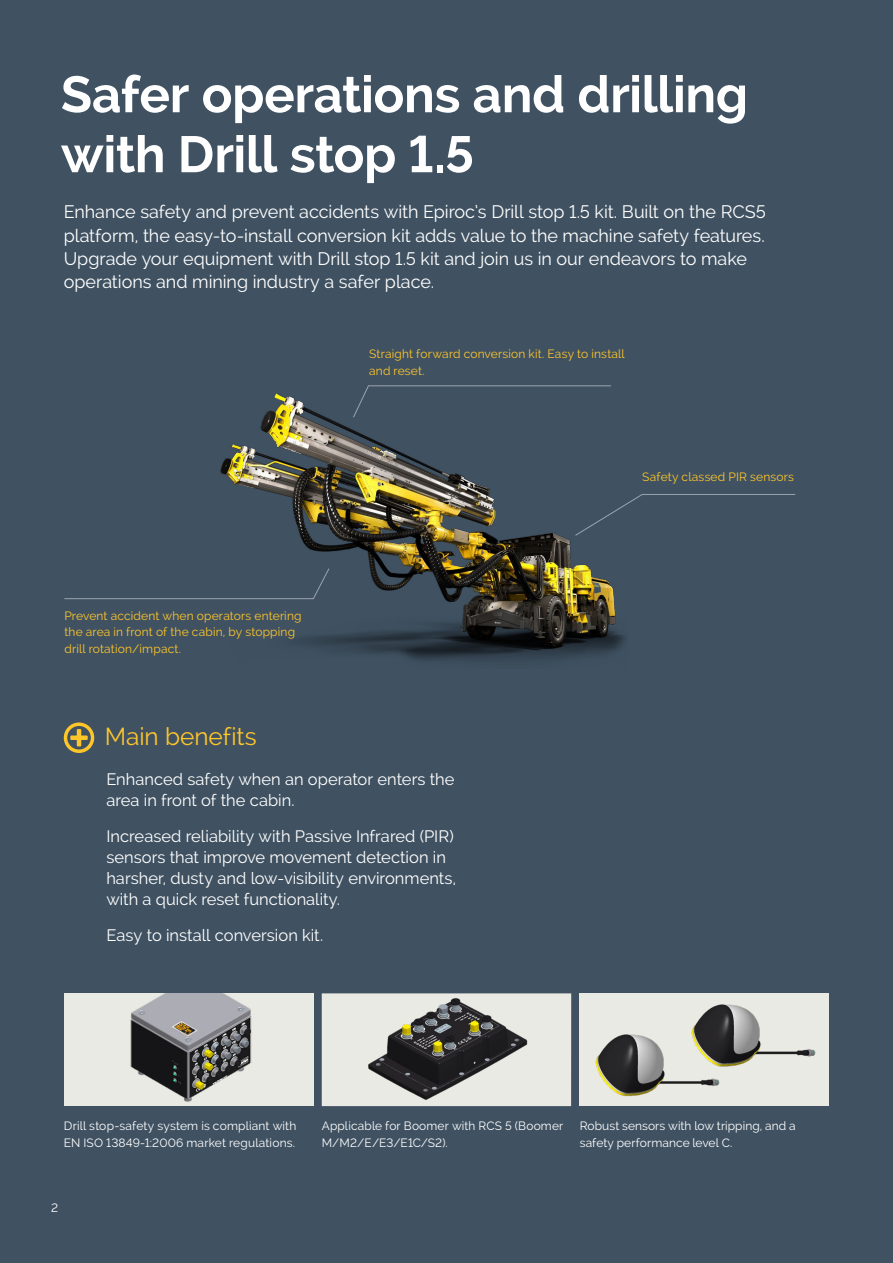
<style>
.page{position:relative;width:893px;height:1263px;background:#405262}
.page>*{position:absolute;margin:0;border:0;box-sizing:border-box;transform-origin:0 0}
.t1{font:700 51px/60px "Raleway";letter-spacing:-.01em;color:#fff}
.t2{font:24.45px "Raleway";letter-spacing:-.005em;color:#ffc62a}
.t3{font:18px/23.2px "Raleway";letter-spacing:-.005em;color:#fff}
.t4{font:16.5px/21px "Raleway";color:#fff}
.t5{font:12px/16.5px "Raleway";letter-spacing:.01em;color:#fff}
.t6{font:12px/16.5px "Raleway";letter-spacing:.015em;color:#ffc62a}
</style>
<div class="page">
<img style="left:187px;top:393px;width:439px;height:268px">
<div style="left:64px;top:993px;width:249px;height:113px;background:#eaeae4"></div>
<img style="left:130px;top:993px;width:122px;height:109px">
<div style="left:580px;top:993px;width:249px;height:113px;background:#eaeae4"></div>
<img style="left:595px;top:1034px;width:125px;height:62px">
<div style="left:322px;top:993px;width:249px;height:113px;background:#eaeae4"></div>
<img style="left:363px;top:993px;width:167px;height:106px">
<svg style="left:64px;top:722px;width:30px;height:31px"></svg>
<svg style="left:574px;top:494px;width:222px;height:42px"></svg>
<svg style="left:64px;top:568px;width:266px;height:31px"></svg>
<img style="left:682px;top:1004px;width:134px;height:75px">
<svg style="left:352px;top:385px;width:260px;height:33px"></svg>
<h1 class="t1" style="left:61px;top:65px;width:689px">Safer operations and drilling with Drill stop 1.5</h1>
<p class="t3" style="left:64px;top:200px;width:704px">Enhance safety and prevent accidents with Epiroc’s Drill stop 1.5 kit. Built on the RCS5 platform, the easy-to-install conversion kit adds value to the machine safety features.<br>Upgrade your equipment with Drill stop 1.5 kit and join us in our endeavors to make operations and mining industry a safer place.</p>
<p class="t6" style="left:369px;top:346px;width:257px">Straight forward conversion kit. Easy to install and reset.</p>
<p class="t6" style="left:642px;top:468px;width:153px">Safety classed PIR sensors</p>
<p class="t6" style="left:64px;top:607px;width:239px">Prevent accident when operators entering the area in front of the cabin, by stopping drill rotation/impact.</p>
<h2 class="t2" style="left:105px;top:723px;width:153px">Main benefits</h2>
<p class="t4" style="left:106px;top:769px;width:350px">Enhanced safety when an operator enters the area in front of the cabin.</p>
<p class="t4" style="left:106px;top:826px;width:351px">Increased reliability with Passive Infrared (PIR) sensors that improve movement detection in harsher, dusty and low-visibility environments, with a quick reset functionality.</p>
<p class="t4" style="left:106px;top:925px;width:218px">Easy to install conversion kit.</p>
<p class="t5" style="left:64px;top:1117px;width:234px">Drill stop-safety system is compliant with<br>EN ISO 13849-1:2006 market regulations.</p>
<p class="t5" style="left:322px;top:1117px;width:243px">Applicable for Boomer with RCS 5 (Boomer<br>M/M2/E/E3/E1C/S2).</p>
<p class="t5" style="left:580px;top:1117px;width:217px">Robust sensors with low tripping, and a safety performance level C.</p>
<p class="t5" style="left:51px;top:1199px;width:9px">2</p>
</div>
